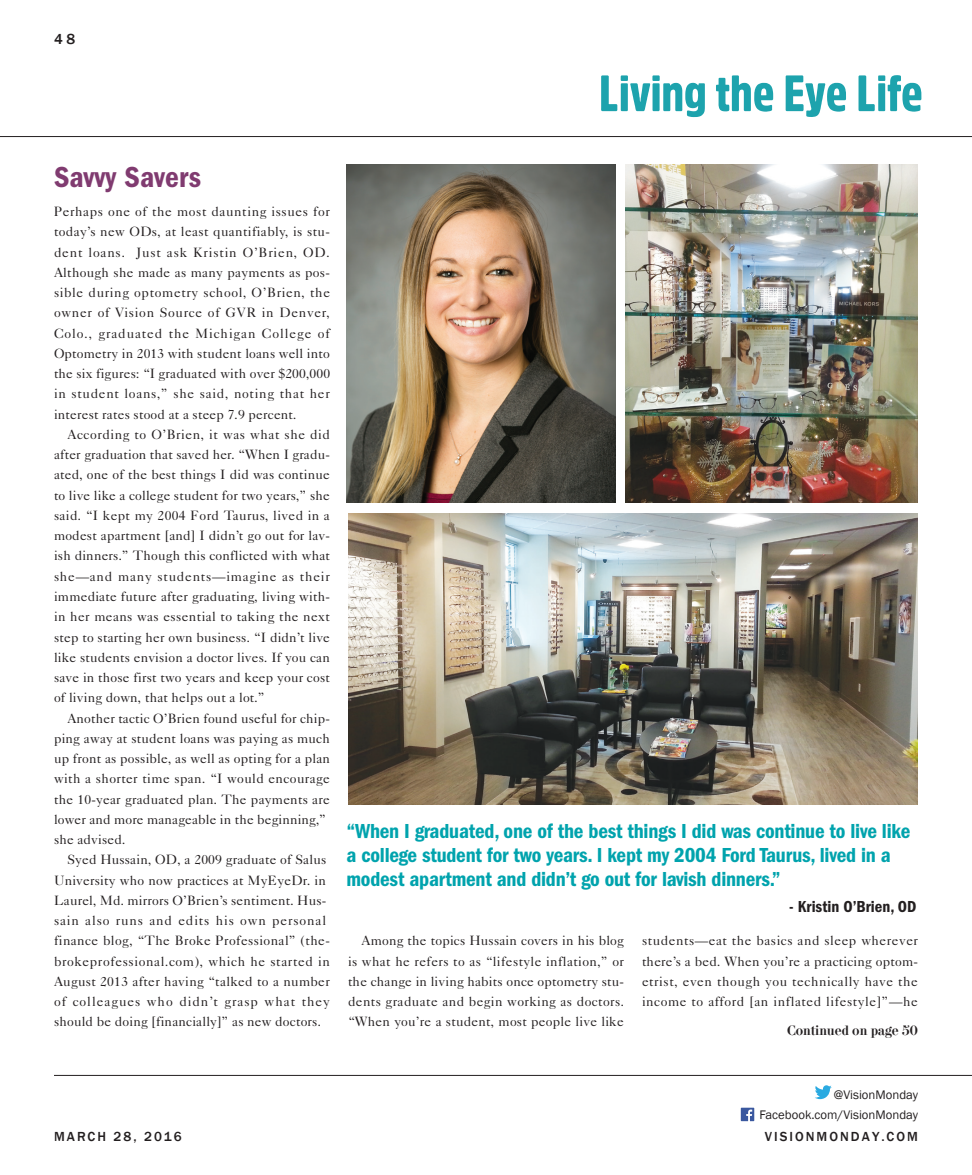
<style>
.page{position:relative;width:972px;height:1175px;background:#fff}
.page>*{position:absolute;margin:0;border:0;box-sizing:border-box;transform-origin:0 0}
.t1{font:600 condensed 30px "Franklin Gothic";letter-spacing:.01em;color:#803b70}
.t2{font:600 condensed 21px/24px "Franklin Gothic";letter-spacing:-.01em;color:#00a3ad}
.t3{font:600 condensed 16.5px "Franklin Gothic";color:#231f20}
.CATEGORY{font:500 15px "Franklin Gothic";color:#231f20}
.Copy{font:13.5px/20.2px "Caslon Five Forty";letter-spacing:.015em;color:#231f20;text-align:justify}
.CATEGORY-2{font:500 13.5px "Franklin Gothic";letter-spacing:.15em;color:#231f20}
.t4{font:600 13.5px "Didona";color:#231f20}
.t5{font:12.75px "Franklin Gothic";color:#231f20}
</style>
<div class="page">
<hr style="left:54px;top:1075px;width:918px;height:1px;background:#231f20">
<svg style="left:786px;top:75px;width:60px;height:42px"></svg>
<svg style="left:716px;top:75px;width:57px;height:37px"></svg>
<svg style="left:601px;top:75px;width:104px;height:42px"></svg>
<svg style="left:859px;top:75px;width:62px;height:37px"></svg>
<img style="left:741px;top:1107px;width:13px;height:14px">
<svg style="left:815px;top:1085px;width:17px;height:14px"></svg>
<hr style="left:0;top:136px;width:972px;height:1px;background:#231f20">
<img style="left:346px;top:164px;width:270px;height:338px">
<img style="left:626px;top:164px;width:292px;height:338px">
<img style="left:348px;top:514px;width:570px;height:290px">
<p class="CATEGORY" style="left:54px;top:29px;width:23px">4 8</p>
<p class="t1" style="left:54px;top:160px;width:148px">Savvy Savers</p>
<p class="Copy" style="left:54px;top:201px;width:278px">Perhaps one of the most daunting issues for today’s new ODs, at least quantifiably, is stu&shy;dent loans. Just ask Kristin O’Brien, OD.<br>Although she made as many payments as pos&shy;sible during optometry school, O’Brien, the owner of Vision Source of GVR in Denver, Colo., graduated the Michigan College of Optometry in 2013 with student loans well into the six figures: “I graduated with over $200,000 in student loans,” she said, noting that her interest rates stood at a steep 7.9 percent.</p>
<p class="Copy" style="left:54px;top:424px;width:278px;text-indent:14px">According to O’Brien, it was what she did after graduation that saved her. “When I gradu&shy;ated, one of the best things I did was continue to live like a college student for two years,” she said. “I kept my 2004 Ford Taurus, lived in a modest apartment [and] I didn’t go out for lav&shy;ish dinners.” Though this conflicted with what she—and many students—imagine as their immediate future after graduating, living with&shy;in her means was essential to taking the next step to starting her own business. “I didn’t live like students envision a doctor lives. If you can save in those first two years and keep your cost of living down, that helps out a lot.”</p>
<p class="Copy" style="left:54px;top:707px;width:278px;text-align:left;text-indent:14px">Another tactic O’Brien found useful for chip&shy;ping away at student loans was paying as much up front as possible, as well as opting for a plan with a shorter time span. “I would encourage the 10-year graduated plan. The payments are lower and more manageable in the beginning,” she advised.</p>
<p class="Copy" style="left:54px;top:849px;width:278px;text-align:left;text-indent:14px">Syed Hussain, OD, a 2009 graduate of Salus University who now practices at MyEyeDr. in Laurel, Md. mirrors O’Brien’s sentiment. Hus&shy;sain also runs and edits his own personal finance blog, “The Broke Professional” (the&shy;brokeprofessional.com), which he started in August 2013 after having “talked to a number of colleagues who didn’t grasp what they should be doing [financially]” as new doctors.</p>
<p class="t2" style="left:346px;top:819px;width:565px">“When I graduated, one of the best things I did was continue to live like a college student for two years. I kept my 2004 Ford Taurus, lived in a modest apartment and didn’t go out for lavish dinners.”</p>
<p class="t3" style="left:789px;top:897px;width:129px">- Kristin O’Brien, OD</p>
<p class="Copy" style="left:348px;top:930px;width:278px;text-indent:14px">Among the topics Hussain covers in his blog is what he refers to as “lifestyle inflation,” or the change in living habits once optometry stu&shy;dents graduate and begin working as doctors. “When you’re a student, most people live like</p>
<p class="Copy" style="left:642px;top:930px;width:278px">students—eat the basics and sleep wherever there’s a bed. When you’re a practicing optom&shy;etrist, even though you technically have the income to afford [an inflated lifestyle]”—he</p>
<p class="t4" style="left:787px;top:1022px;width:132px">Continued on page 50</p>
<p class="t5" style="left:834px;top:1086px;width:86px">@VisionMonday</p>
<p class="t5" style="left:759px;top:1107px;width:160px">Facebook.com/VisionMonday</p>
<p class="CATEGORY-2" style="left:54px;top:1128px;width:129px">MARCH 28, 2016</p>
<p class="CATEGORY-2" style="left:765px;top:1128px;width:155px">VISIONMONDAY.COM</p>
</div>
